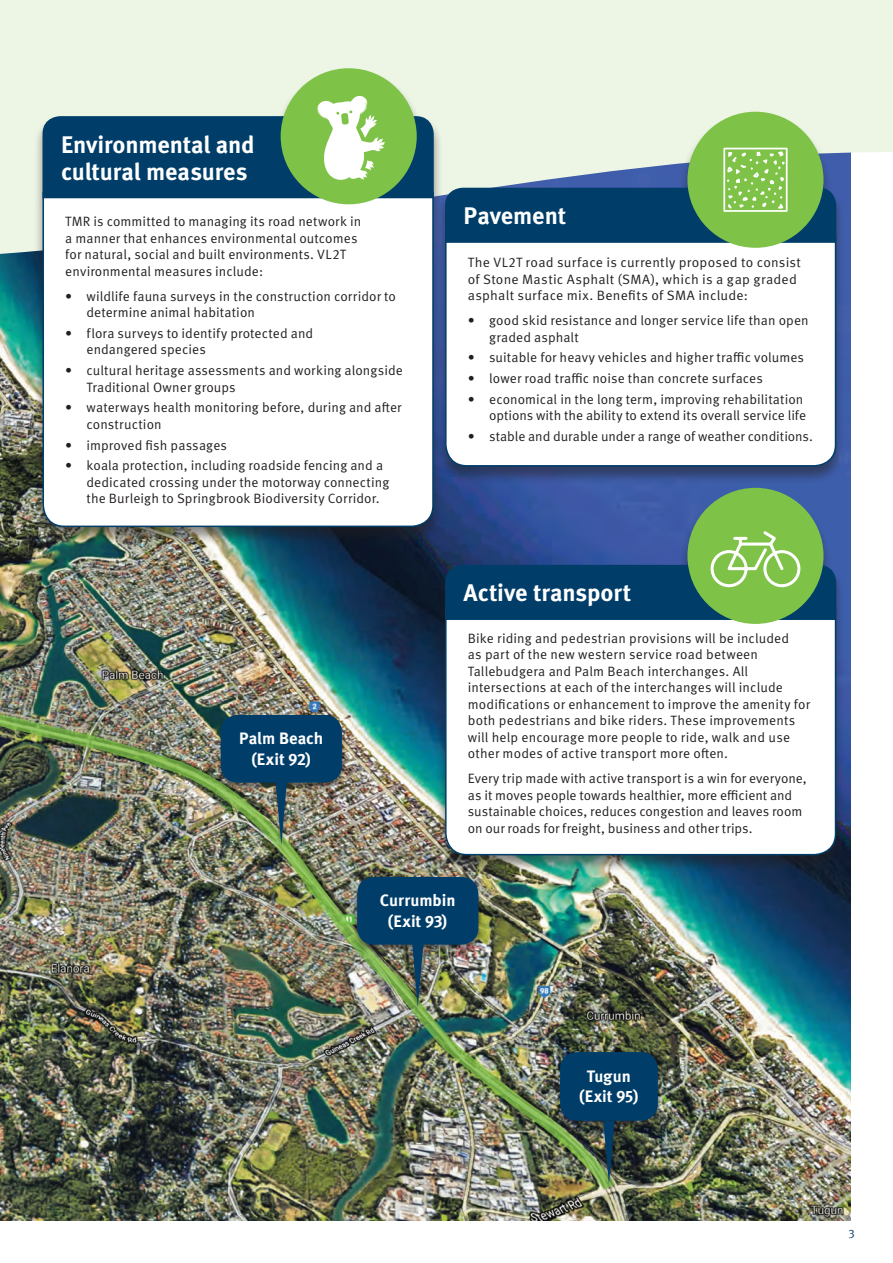
<style>
.page{position:relative;width:893px;height:1263px;background:#fff}
.page>*{position:absolute;margin:0;border:0;box-sizing:border-box;transform-origin:0 0}
.Heading_2{font:700 24px/27px "Meta Pro";letter-spacing:-.01em;color:#fff}
.Heading_3{font:700 16.5px "Meta Pro";letter-spacing:-.005em;color:#fff}
.Body{font:13.5px/16.5px "Meta OT Norm";letter-spacing:.01em;color:#231f20}
.bullets{font:13.5px/16.5px "Meta OT Norm";letter-spacing:.005em;color:#231f20}
.t1{font:12px "Meta Pro";color:#003e69}
.s1{font-family:"Meta Bold Caps";font-weight:400}
</style>
<div class="page">
<img style="left:0;top:264px;width:850px;height:956px">
<div style="left:0;top:0;width:893px;height:264px;background:#edf5e5"></div>
<img style="left:0;top:536px;width:616px;height:655px">
<div style="left:436px;top:111px;width:409px;height:373px;background:#231f20;opacity:.5"></div>
<svg style="left:444px;top:244px;width:393px;height:223px"></svg>
<div style="left:687px;top:112px;width:136px;height:136px;background:#7ec248;border-radius:50%"></div>
<svg style="left:444px;top:148px;width:393px;height:96px"></svg>
<div style="left:436px;top:487px;width:409px;height:386px;background:#231f20;opacity:.5"></div>
<svg style="left:444px;top:621px;width:393px;height:235px"></svg>
<div style="left:687px;top:488px;width:136px;height:136px;background:#7ec248;border-radius:50%"></div>
<svg style="left:444px;top:528px;width:393px;height:93px"></svg>
<div style="left:34px;top:68px;width:409px;height:477px;background:#231f20;opacity:.5"></div>
<svg style="left:42px;top:199px;width:392px;height:329px"></svg>
<div style="left:281px;top:68px;width:136px;height:136px;background:#7ec248;border-radius:50%"></div>
<div style="left:555px;top:1051px;width:107px;height:141px;background:#231f20;opacity:.5"></div>
<div style="left:560px;top:1052px;width:98px;height:69px;background:#003e69;border-radius:17px"></div>
<svg style="left:603px;top:1121px;width:12px;height:63px"></svg>
<div style="left:216px;top:714px;width:131px;height:139px;background:#231f20;opacity:.5"></div>
<div style="left:221px;top:715px;width:121px;height:68px;background:#003e69;border-radius:17px"></div>
<svg style="left:276px;top:783px;width:11px;height:62px"></svg>
<div style="left:352px;top:876px;width:131px;height:139px;background:#231f20;opacity:.5"></div>
<div style="left:357px;top:877px;width:121px;height:68px;background:#003e69;border-radius:17px"></div>
<svg style="left:412px;top:945px;width:11px;height:62px"></svg>
<svg style="left:42px;top:95px;width:392px;height:104px"></svg>
<p class="Heading_2" style="left:61px;top:132px;width:195px">Environmental and cultural measures</p>
<p class="Body" style="left:65px;top:213px;width:297px">TMR is committed to managing its road network in a manner that enhances environmental outcomes for natural, social and built environments. VL2T environmental measures include:</p>
<p class="bullets" style="left:87px;top:288px;width:311px;text-indent:-21px">• wildlife fauna surveys in the construction corridor to determine animal habitation</p>
<p class="bullets" style="left:87px;top:325px;width:228px;text-indent:-21px">• flora surveys to identify protected and endangered species</p>
<p class="bullets" style="left:87px;top:362px;width:318px;text-indent:-21px">• cultural heritage assessments and working alongside<br>Traditional Owner groups</p>
<p class="bullets" style="left:87px;top:399px;width:317px;text-indent:-21px">• waterways health monitoring before, during and after construction</p>
<p class="bullets" style="left:65px;top:437px;width:163px">• improved fish passages</p>
<p class="bullets" style="left:87px;top:458px;width:304px;text-indent:-21px">• koala protection, including roadside fencing and a dedicated crossing under the motorway connecting the Burleigh to Springbrook Biodiversity Corridor.</p>
<p class="Heading_2" style="left:464px;top:203px;width:104px">Pavement</p>
<p class="Body" style="left:468px;top:254px;width:335px">The VL2T road surface is currently proposed to consist of Stone Mastic Asphalt (SMA), which is a gap graded asphalt surface mix. Benefits of SMA include:</p>
<p class="bullets" style="left:489px;top:312px;width:321px;text-indent:-21px">• good skid resistance and longer service life than open graded asphalt</p>
<p class="bullets" style="left:468px;top:350px;width:338px">• suitable for heavy vehicles and higher traffic volumes</p>
<p class="bullets" style="left:468px;top:370px;width:296px">• lower road traffic noise than concrete surfaces</p>
<p class="bullets" style="left:468px;top:391px;width:340px;text-align:right">• economical in the long term, improving rehabilitation options with the ability to extend its overall service life</p>
<p class="bullets" style="left:468px;top:428px;width:347px">• stable and durable under a range of weather conditions.</p>
<p class="Heading_3" style="left:239px;top:728px;width:86px">Palm Beach</p>
<p class="Heading_3" style="left:251px;top:749px;width:61px">(Exit <span class="s1">92)</span></p>
<p class="Heading_2" style="left:464px;top:580px;width:169px">Active transport</p>
<p class="Body" style="left:468px;top:630px;width:344px">Bike riding and pedestrian provisions will be included<br>as part of the new western service road between Tallebudgera and Palm Beach interchanges. All intersections at each of the interchanges will include modifications or enhancement to improve the amenity for both pedestrians and bike riders. These improvements will help encourage more people to ride, walk and use other modes of active transport more often.</p>
<p class="Body" style="left:468px;top:770px;width:340px">Every trip made with active transport is a win for everyone, as it moves people towards healthier, more efficient and sustainable choices, reduces congestion and leaves room on our roads for freight, business and other trips.</p>
<p class="Heading_3" style="left:380px;top:890px;width:77px">Currumbin</p>
<p class="Heading_3" style="left:388px;top:911px;width:61px">(Exit <span class="s1">93)</span></p>
<p class="Heading_3" style="left:587px;top:1065px;width:46px">Tugun</p>
<p class="Heading_3" style="left:579px;top:1086px;width:61px">(Exit <span class="s1">95)</span></p>
<p class="t1" style="left:848px;top:1224px;width:8px">3</p>
</div>
